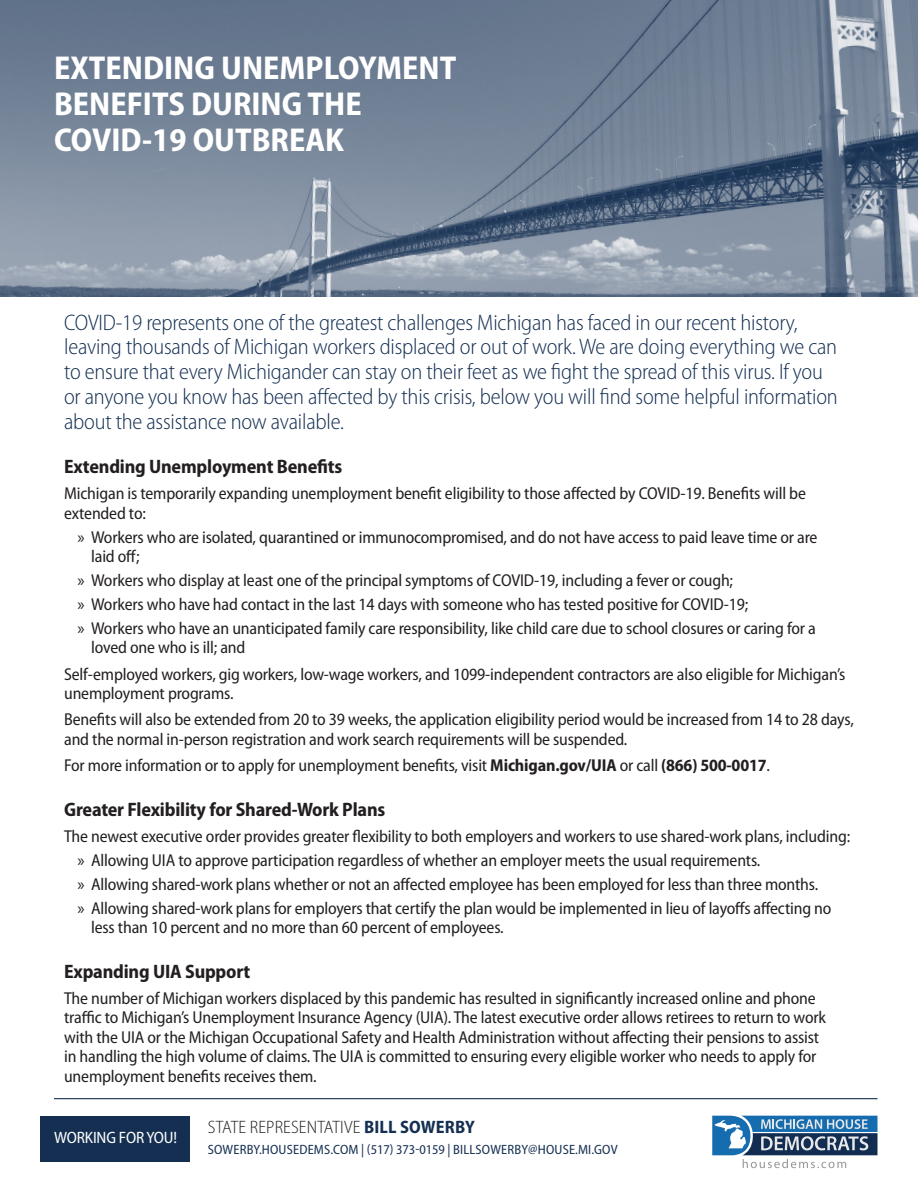
<style>
.page{position:relative;width:918px;height:1188px;background:#fff}
.page>*{position:absolute;margin:0;border:0;box-sizing:border-box;transform-origin:0 0}
.t1{font:700 semi-condensed 33.15px/36.2px "Myriad Pro";color:#fff}
.t2{font:300 semi-condensed 22.5px/24.8px "Myriad Pro";letter-spacing:-.01em;color:#142f52}
.t3{font:700 semi-condensed 19.5px "Myriad Pro";letter-spacing:-.01em;color:#231f20}
.t4{font:300 semi-condensed 18px "Myriad Pro";letter-spacing:.01em;color:#231f20}
.t5{font:semi-condensed 17.25px/19.5px "Myriad Pro";letter-spacing:-.01em;color:#231f20}
.t6{font:semi-condensed 16.5px "Myriad Pro";letter-spacing:-.01em;color:#fff}
.t7{font:semi-condensed 13.5px "Myriad Pro";letter-spacing:.015em;color:#142f52}
.s1{font-stretch:normal}
.s2{font-weight:700}
.s3{font-weight:700;color:#142f52}
</style>
<div class="page">
<img style="left:0;top:0;width:918px;height:297px">
<div style="left:40px;top:1117px;width:150px;height:45px;background:#142f52"></div>
<hr style="left:54px;top:1098px;width:824px;height:1px;background:#142f52">
<svg style="left:712px;top:1116px;width:166px;height:52px"></svg>
<p class="t1" style="left:54px;top:50px;width:404px">EXTENDING UNEMPLOYMENT<br>BENEFITS DURING THE<br>COVID-19 OUTBREAK</p>
<p class="t2" style="left:64px;top:310px;width:775px">COVID-19 represents one of the greatest challenges Michigan has faced in our recent history, leaving thousands of Michigan workers displaced or out of work. We are doing everything we can to ensure that every Michigander can stay on their feet as we fight the spread of this virus. If you or anyone you know has been affected by this crisis, below you will find some helpful information about the assistance now available.</p>
<p class="t3" style="left:64px;top:455px;width:280px">Extending Unemployment Benefits</p>
<p class="t5" style="left:64px;top:484px;width:743px">Michigan is temporarily expanding unemployment benefit eligibility to those affected by COVID-19. Benefits will be extended to:</p>
<p class="t5" style="left:91px;top:527px;width:728px;text-indent:-14px"><span class="s1">»</span> Workers who are isolated, quarantined or immunocompromised, and do not have access to paid leave time or are laid off;</p>
<p class="t5" style="left:78px;top:569px;width:740px;line-height:24px"><span class="s1">»</span> Workers who display at least one of the principal symptoms of COVID-19, including a fever or cough;<br><span class="s1">»</span> Workers who have had contact in the last 14 days with someone who has tested positive for COVID-19;<br><span class="s1">»</span> Workers who have an unanticipated family care responsibility, like child care due to school closures or caring for a</p>
<p class="t5" style="left:64px;top:635px;width:783px;line-height:26.2px;text-indent:27px">loved one who is ill; and<br>Self-employed workers, gig workers, low-wage workers, and 1099-independent contractors are also eligible for Michigan’s</p>
<p class="t5" style="left:64px;top:681px;width:791px;line-height:26.2px">unemployment programs.<br>Benefits will also be extended from 20 to 39 weeks, the application eligibility period would be increased from 14 to 28 days,</p>
<p class="t5" style="left:64px;top:726px;width:707px;line-height:26.2px">and the normal in-person registration and work search requirements will be suspended.<br>For more information or to apply for unemployment benefits, visit <span class="s2">Michigan.gov/UIA</span> or call <span class="s2">(866) 500-0017</span>.</p>
<p class="t3" style="left:64px;top:798px;width:323px">Greater Flexibility for Shared-Work Plans</p>
<p class="t5" style="left:78px;top:824px;width:774px;line-height:24px;text-indent:-14px">The newest executive order provides greater flexibility to both employers and workers to use shared-work plans, including: <span class="s1">»</span> Allowing UIA to approve participation regardless of whether an employer meets the usual requirements.<br><span class="s1">»</span> Allowing shared-work plans whether or not an affected employee has been employed for less than three months.<br><span class="s1">»</span> Allowing shared-work plans for employers that certify the plan would be implemented in lieu of layoffs affecting no</p>
<p class="t5" style="left:91px;top:918px;width:414px">less than 10 percent and no more than 60 percent of employees.</p>
<p class="t3" style="left:64px;top:960px;width:188px">Expanding UIA Support</p>
<p class="t5" style="left:64px;top:989px;width:763px">The number of Michigan workers displaced by this pandemic has resulted in significantly increased online and phone traffic to Michigan’s Unemployment Insurance Agency (UIA). The latest executive order allows retirees to return to work with the UIA or the Michigan Occupational Safety and Health Administration without affecting their pensions to assist in handling the high volume of claims. The UIA is committed to ensuring every eligible worker who needs to apply for unemployment benefits receives them.</p>
<p class="t6" style="left:54px;top:1129px;width:125px">WORKING FOR YOU!</p>
<p class="t4" style="left:208px;top:1117px;width:269px">STATE REPRESENTATIVE <span class="s3">BILL SOWERBY</span></p>
<p class="t7" style="left:208px;top:1142px;width:411px">SOWERBY.HOUSEDEMS.COM | (517) 373-0159 | BILLSOWERBY@HOUSE.MI.GOV</p>
</div>
